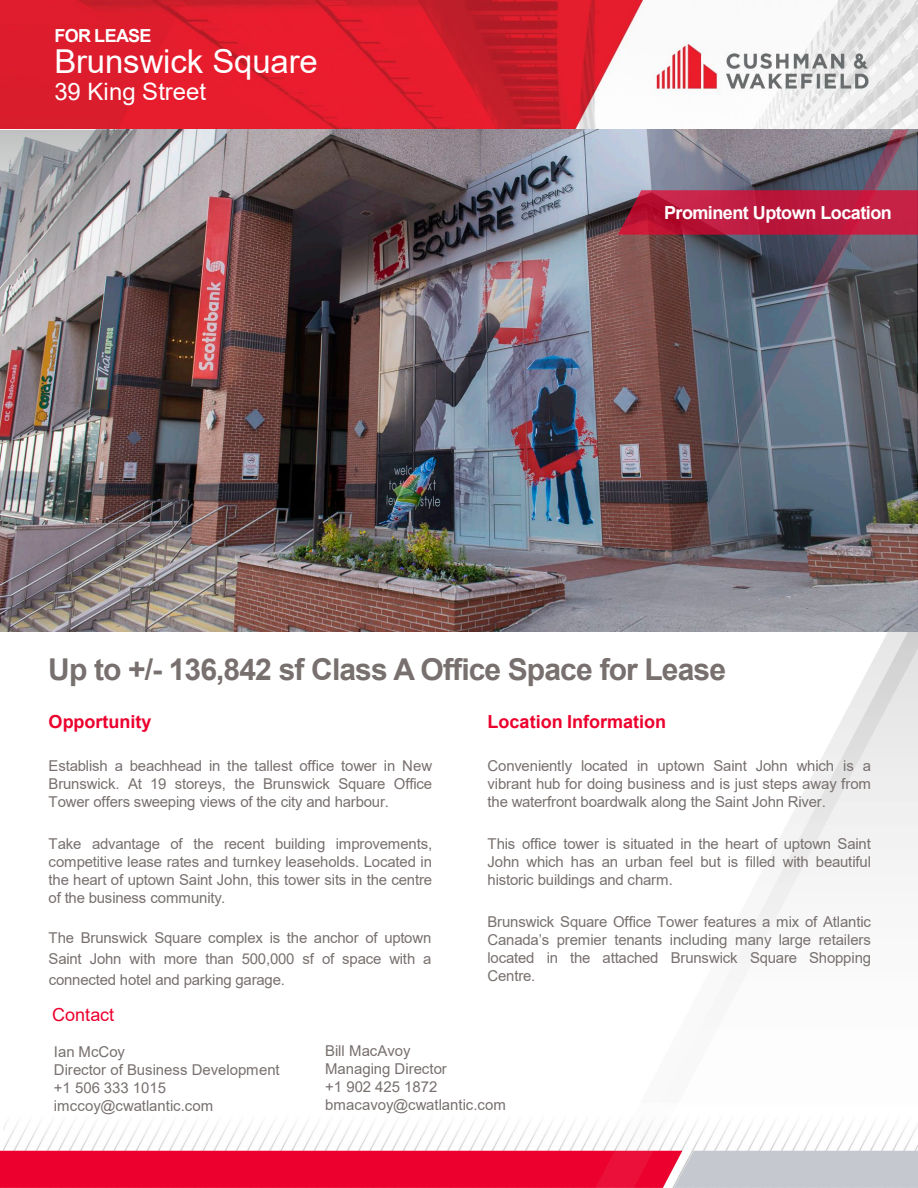
<style>
.page{position:relative;width:918px;height:1188px;background:#fff}
.page>*{position:absolute;margin:0;border:0;box-sizing:border-box;transform-origin:0 0}
.t1{font:33px "Arial";letter-spacing:-.005em;color:#fff}
.t2{font:700 30px "Arial";letter-spacing:-.03em;color:#77706e}
.t3{font:24px "Arial";color:#fff}
.t4{font:700 18px "Arial";letter-spacing:-.03em;color:#fff}
.t5{font:700 18px "Arial";color:#ec002d}
.t6{font:18px "Arial";color:#ec002d}
.t7{font:15px/18px "Arial";letter-spacing:-.015em;color:#77706e;text-align:justify}
</style>
<div class="page">
<img style="left:4px;top:1121px;width:591px;height:30px">
<img style="left:0;top:0;width:918px;height:632px">
<div style="left:0;top:1151px;width:595px;height:37px;background:#ec002d"></div>
<svg style="left:595px;top:575px;width:323px;height:613px"></svg>
<img style="left:470px;top:0;width:448px;height:336px">
<svg style="left:653px;top:130px;width:264px;height:480px;background:#6d6267"></svg>
<svg style="left:704px;top:130px;width:204px;height:363px;background:#5e6675"></svg>
<svg style="left:618px;top:190px;width:300px;height:45px;background:#b91e40"></svg>
<img style="left:0;top:130px;width:137px;height:261px">
<p class="t4" style="left:54px;top:23px;width:99px">FOR LEASE</p>
<h1 class="t1" style="left:54px;top:39px;width:265px">Brunswick Square</h1>
<h3 class="t3" style="left:54px;top:75px;width:153px">39 King Street</h3>
<p class="t4" style="left:664px;top:200px;width:229px">Prominent Uptown Location</p>
<p class="t2" style="left:48px;top:648px;width:680px">Up to +/- 136,842 sf Class A Office Space for Lease</p>
<p class="t5" style="left:488px;top:709px;width:180px">Location Information</p>
<p class="t7" style="left:488px;top:757px;width:385px">Conveniently located in uptown Saint John which is a vibrant hub for doing business and is just steps away from the waterfront boardwalk along the Saint John River.</p>
<p class="t7" style="left:488px;top:835px;width:385px">This office tower is situated in the heart of uptown Saint John which has an urban feel but is filled with beautiful historic buildings and charm.</p>
<p class="t7" style="left:488px;top:913px;width:385px">Brunswick Square Office Tower features a mix of Atlantic Canada’s premier tenants including many large retailers located in the attached Brunswick Square Shopping Centre.</p>
<p class="t5" style="left:49px;top:709px;width:104px">Opportunity</p>
<p class="t7" style="left:49px;top:757px;width:385px">Establish a beachhead in the tallest office tower in New Brunswick. At 19 storeys, the Brunswick Square Office Tower offers sweeping views of the city and harbour.</p>
<p class="t7" style="left:49px;top:835px;width:385px">Take advantage of the recent building improvements, competitive lease rates and turnkey leaseholds. Located in the heart of uptown Saint John, this tower sits in the centre of the business community.</p>
<p class="t7" style="left:49px;top:928px;width:384px;line-height:21px">The Brunswick Square complex is the anchor of uptown Saint John with more than 500,000 sf of space with a connected hotel and parking garage.</p>
<p class="t6" style="left:52px;top:1003px;width:63px">Contact</p>
<p class="t7" style="left:54px;top:1042px;width:227px;text-align:left">Ian McCoy<br>Director of Business Development +1 506 333 1015 imccoy@cwatlantic.com</p>
<p class="t7" style="left:325px;top:1042px;width:182px;text-align:left">Bill MacAvoy<br>Managing Director<br>+1 902 425 1872 bmacavoy@cwatlantic.com</p>
</div>
